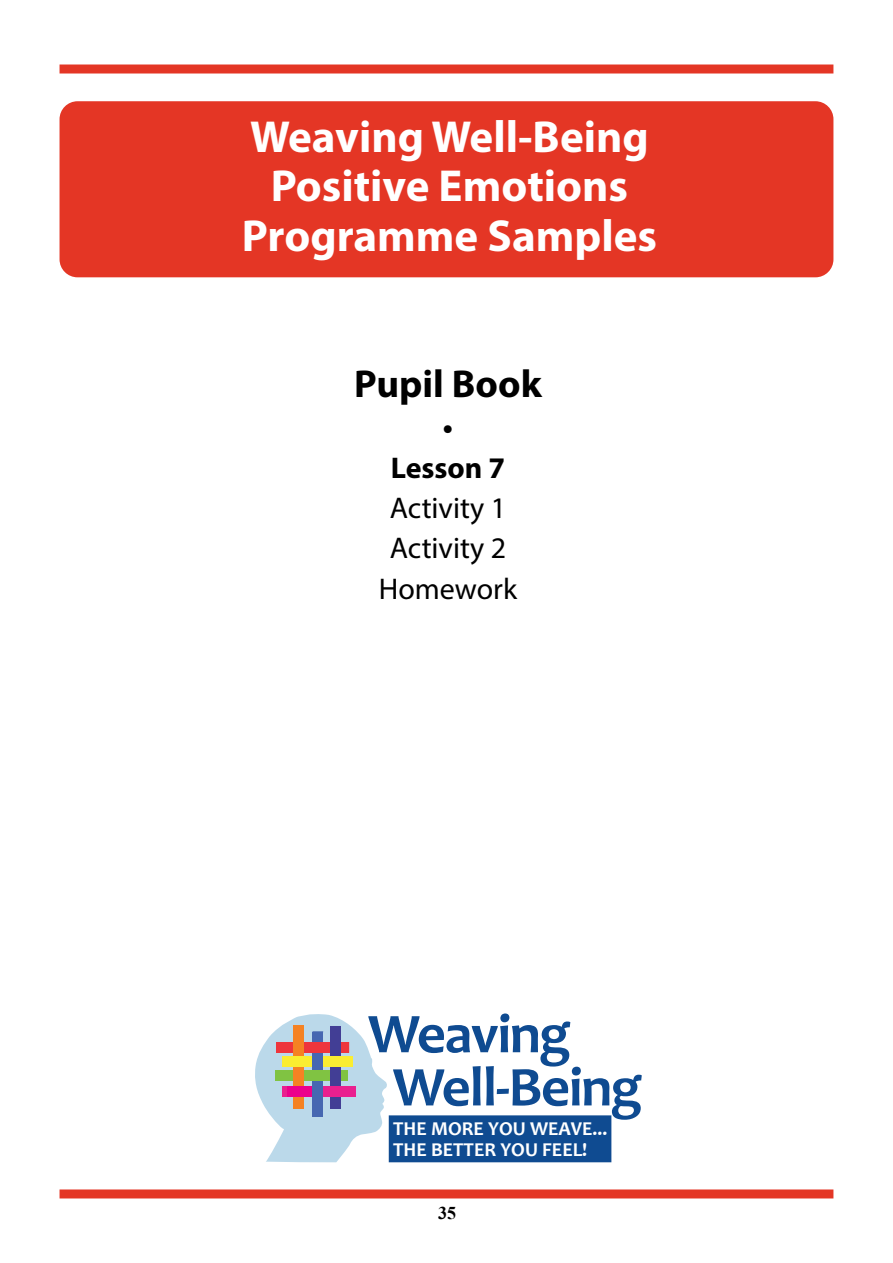
<style>
.page{position:relative;width:893px;height:1263px;background:#fff}
.page>*{position:absolute;margin:0;border:0;box-sizing:border-box;transform-origin:0 0}
.t1{font:700 56.7px/53.2px "Candara";letter-spacing:-.025em;color:#0f4b91}
.t2{font:700 45px/49.5px "Myriad Pro";color:#fff;text-align:center}
.t3{font:700 39px "Myriad Pro";color:#000}
.t4{font:30px/40.2px "Myriad Pro";color:#000;text-align:center}
.t5{font:700 30px/40.2px "Myriad Pro";color:#000;text-align:center}
.t6{font:700 19.65px/21px "Candara";color:#fff}
.t7{font:700 18px "Times New Roman";color:#000}
</style>
<div class="page">
<div style="left:60px;top:101px;width:773px;height:176px;background:#e43625;border-radius:18px"></div>
<div style="left:389px;top:1115px;width:222px;height:47px;background:#0f4b91"></div>
<svg style="left:255px;top:1014px;width:132px;height:148px"></svg>
<div style="left:276px;top:1042px;width:73px;height:11px;background:#ee353c"></div>
<div style="left:293px;top:1026px;width:11px;height:62px;background:#f58223"></div>
<div style="left:330px;top:1026px;width:11px;height:62px;background:#423e95"></div>
<div style="left:275px;top:1070px;width:73px;height:11px;background:#80c342"></div>
<div style="left:293px;top:1053px;width:11px;height:55px;background:#f58223"></div>
<div style="left:282px;top:1056px;width:71px;height:11px;background:#faed31"></div>
<div style="left:313px;top:1032px;width:10px;height:58px;background:#4667b1"></div>
<div style="left:310px;top:1042px;width:16px;height:11px;background:#ee353c"></div>
<div style="left:330px;top:1067px;width:11px;height:42px;background:#423e95"></div>
<div style="left:282px;top:1086px;width:73px;height:11px;background:#e9208f"></div>
<div style="left:293px;top:1081px;width:11px;height:28px;background:#f58223"></div>
<div style="left:304px;top:1070px;width:24px;height:11px;background:#80c342"></div>
<div style="left:313px;top:1082px;width:10px;height:35px;background:#4667b1"></div>
<div style="left:287px;top:1086px;width:25px;height:11px;background:#ec008c"></div>
<div style="left:60px;top:1189px;width:773px;height:9px;background:#e43625"></div>
<div style="left:60px;top:65px;width:773px;height:9px;background:#e43625"></div>
<p class="t2" style="left:242px;top:110px;width:417px">Weaving Well-Being<br>Positive Emotions<br>Programme Samples</p>
<p class="t3" style="left:354px;top:359px;width:189px">Pupil Book</p>
<p class="t5" style="left:391px;top:406px;width:116px">•<br>Lesson 7</p>
<p class="t4" style="left:379px;top:487px;width:140px">Activity 1<br>Activity 2<br>Homework</p>
<p class="t1" style="left:393px;top:1006px;width:251px;text-indent:-25px">Weaving<br>Well-Being</p>
<p class="t6" style="left:393px;top:1118px;width:216px">THE MORE YOU WEAVE...<br>THE BETTER YOU FEEL!</p>
<p class="t7" style="left:438px;top:1199px;width:19px">35</p>
</div>
